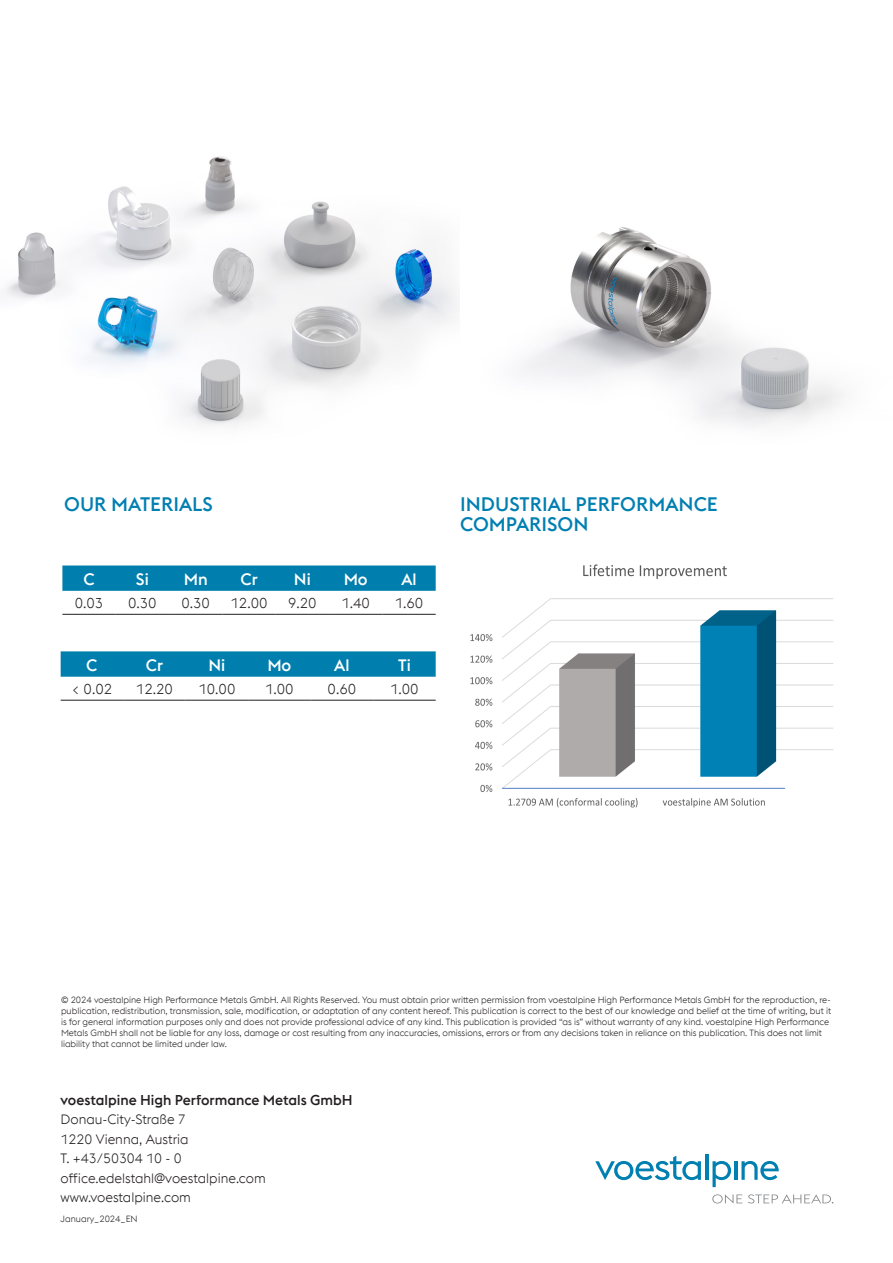
<style>
.page{position:relative;width:893px;height:1263px;background:#fff}
.page>*{position:absolute;margin:0;border:0;box-sizing:border-box;transform-origin:0 0}
.Fließtext_Blocksatz{font:500 19.5px/19.5px "voestalpine";color:#007fb1}
.t1{font:500 16.5px "voestalpine";color:#fff}
.t2{font:300 14.25px "voestalpine";color:#231f20}
.t3{font:500 14.25px "voestalpine";color:#231f20}
.t4{font:300 13.5px/19.5px "voestalpine";color:#231f20}
.Aufzählung{font:300 9px/10.8px "voestalpine";color:#231f20}
</style>
<div class="page">
<img style="left:470px;top:564px;width:364px;height:244px">
<svg style="left:595px;top:1156px;width:106px;height:24px"></svg>
<hr style="left:705px;top:1154px;width:3px;height:26px;background:#007fb1">
<svg style="left:712px;top:1161px;width:19px;height:26px"></svg>
<hr style="left:734px;top:1161px;width:3px;height:19px;background:#007fb1">
<svg style="left:741px;top:1161px;width:38px;height:19px"></svg>
<svg style="left:712px;top:1194px;width:30px;height:9px"></svg>
<svg style="left:748px;top:1194px;width:85px;height:9px"></svg>
<svg style="left:62px;top:565px;width:374px;height:26px;background:#0782b0"></svg>
<hr style="left:62px;top:614px;width:54px;height:1px;background:#231f20">
<hr style="left:116px;top:614px;width:53px;height:1px;background:#231f20">
<hr style="left:169px;top:614px;width:53px;height:1px;background:#231f20">
<hr style="left:222px;top:614px;width:54px;height:1px;background:#231f20">
<hr style="left:276px;top:614px;width:53px;height:1px;background:#231f20">
<hr style="left:329px;top:614px;width:53px;height:1px;background:#231f20">
<hr style="left:382px;top:614px;width:54px;height:1px;background:#231f20">
<svg style="left:61px;top:651px;width:375px;height:26px;background:#0782b0"></svg>
<hr style="left:61px;top:700px;width:62px;height:1px;background:#231f20">
<hr style="left:123px;top:700px;width:63px;height:1px;background:#231f20">
<hr style="left:186px;top:700px;width:62px;height:1px;background:#231f20">
<hr style="left:248px;top:700px;width:63px;height:1px;background:#231f20">
<hr style="left:311px;top:700px;width:62px;height:1px;background:#231f20">
<hr style="left:373px;top:700px;width:63px;height:1px;background:#231f20">
<img style="left:5px;top:156px;width:453px;height:270px">
<img style="left:523px;top:227px;width:320px;height:199px">
<p class="Fließtext_Blocksatz" style="left:64px;top:494px;width:150px">OUR MATERIALS</p>
<p class="Fließtext_Blocksatz" style="left:460px;top:494px;width:259px">INDUSTRIAL PERFORMANCE<br>COMPARISON</p>
<p class="t1" style="left:83px;top:569px;width:13px">C</p>
<p class="t1" style="left:136px;top:569px;width:14px">Si</p>
<p class="t1" style="left:184px;top:569px;width:26px">Mn</p>
<p class="t1" style="left:240px;top:569px;width:19px">Cr</p>
<p class="t1" style="left:294px;top:569px;width:18px">Ni</p>
<p class="t1" style="left:344px;top:569px;width:26px">Mo</p>
<p class="t1" style="left:401px;top:569px;width:17px">Al</p>
<p class="t2" style="left:75px;top:595px;width:30px">0.03</p>
<p class="t2" style="left:128px;top:595px;width:30px">0.30</p>
<p class="t2" style="left:181px;top:595px;width:30px">0.30</p>
<p class="t2" style="left:231px;top:595px;width:38px">12.00</p>
<p class="t2" style="left:288px;top:595px;width:30px">9.20</p>
<p class="t2" style="left:341px;top:595px;width:30px">1.40</p>
<p class="t2" style="left:395px;top:595px;width:30px">1.60</p>
<p class="t1" style="left:86px;top:655px;width:13px">C</p>
<p class="t1" style="left:146px;top:655px;width:19px">Cr</p>
<p class="t1" style="left:208px;top:655px;width:18px">Ni</p>
<p class="t1" style="left:267px;top:655px;width:26px">Mo</p>
<p class="t1" style="left:334px;top:655px;width:17px">Al</p>
<p class="t1" style="left:398px;top:655px;width:14px">Ti</p>
<p class="t2" style="left:72px;top:681px;width:42px">&lt; 0.02</p>
<p class="t2" style="left:136px;top:681px;width:38px">12.20</p>
<p class="t2" style="left:198px;top:681px;width:38px">10.00</p>
<p class="t2" style="left:265px;top:681px;width:30px">1.00</p>
<p class="t2" style="left:328px;top:681px;width:30px">0.60</p>
<p class="t2" style="left:390px;top:681px;width:30px">1.00</p>
<p class="Aufzählung" style="left:61px;top:995px;width:771px">© 2024 voestalpine High Performance Metals GmbH. All Rights Reserved. You must obtain prior written permission from voestalpine High Performance Metals GmbH for the reproduction, re&shy;publication, redistribution, transmission, sale, modification, or adaptation of any content hereof. This publication is correct to the best of our knowledge and belief at the time of writing, but it is for general information purposes only and does not provide professional advice of any kind. This publication is provided “as is” without warranty of any kind. voestalpine High Performance Metals GmbH shall not be liable for any loss, damage or cost resulting from any inaccuracies, omissions, errors or from any decisions taken in reliance on this publication. This does not limit liability that cannot be limited under law.</p>
<p class="t3" style="left:61px;top:1091px;width:294px">voestalpine High Performance Metals GmbH</p>
<p class="t4" style="left:61px;top:1109px;width:207px">Donau-City-Straße 7<br>1220 Vienna, Austria<br>T. +43/50304 10 - 0 office.edelstahl@voestalpine.com www.voestalpine.com</p>
<p class="Aufzählung" style="left:61px;top:1213px;width:79px">January_2024_EN</p>
</div>
